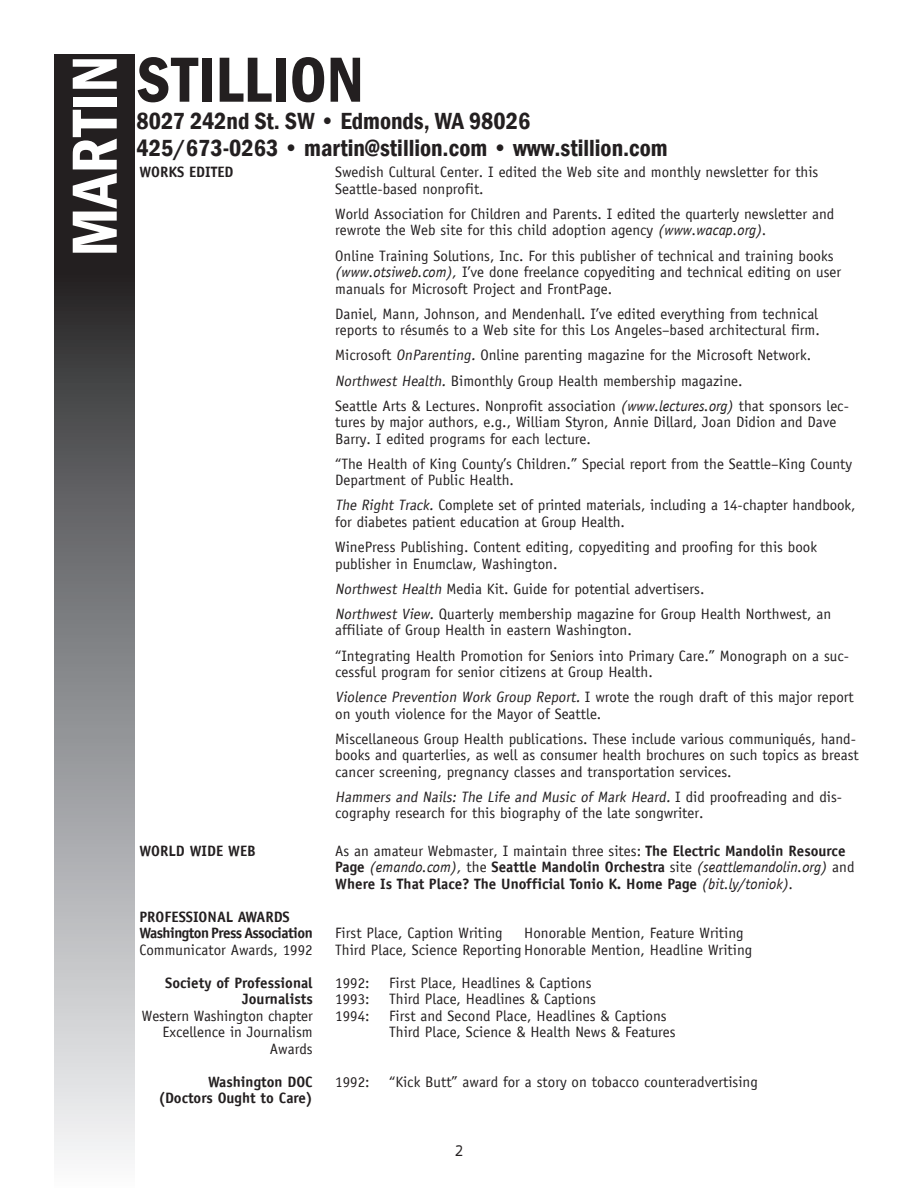
<style>
.page{position:relative;width:918px;height:1188px;background:#fff}
.page>*{position:absolute;margin:0;border:0;box-sizing:border-box;transform-origin:0 0}
.t1{font:600 condensed 66px "Franklin Gothic";color:#231f20}
.t2{font:600 condensed 66px "Franklin Gothic";color:#fff}
.t3{font:600 condensed 24px "Franklin Gothic";color:#231f20}
.t4{font:15px/16.5px "Officina Sans";color:#231f20}
.t5{font:700 15px/16.5px "Officina Sans";color:#231f20;text-align:right}
.t6{font:700 15px "Officina Sans";letter-spacing:-.035em;color:#231f20}
.Text{font:15px "Ligurino";color:#231f20}
.s1{font-style:italic}
.s2{font-weight:400}
.s3{font-weight:400;font-style:italic}
</style>
<div class="page">
<div style="left:54px;top:54px;width:81px;height:222px;background:#231f20"></div>
<div style="left:54px;top:272px;width:81px;height:916px;background:linear-gradient(to bottom,#2b2b2d,#fafcfe)"></div>
<p class="t2" style="left:51px;top:257px;width:203px;rotate:-90deg">MARTIN</p>
<p class="t1" style="left:136px;top:36px;width:229px">STILLION</p>
<p class="t3" style="left:136px;top:105px;width:395px">8027 242nd St. SW • Edmonds, WA 98026</p>
<p class="t3" style="left:136px;top:132px;width:533px">425/673-0263 • martin@stillion.com • www.stillion.com</p>
<p class="t4" style="left:335px;top:164px;width:485px">Swedish Cultural Center. I edited the Web site and monthly newsletter for this<br>Seattle-based nonprofit.</p>
<p class="t4" style="left:335px;top:206px;width:501px">World Association for Children and Parents. I edited the quarterly newsletter and rewrote the Web site for this child adoption agency <span class="s1">(www.wacap.org).</span></p>
<p class="t4" style="left:335px;top:247px;width:507px">Online Training Solutions, Inc. For this publisher of technical and training books <span class="s1">(www.otsiweb.com),</span> I’ve done freelance copyediting and technical editing on user manuals for Microsoft Project and FrontPage.</p>
<p class="t4" style="left:335px;top:305px;width:486px">Daniel, Mann, Johnson, and Mendenhall. I’ve edited everything from technical reports to résumés to a Web site for this Los Angeles–based architectural firm.</p>
<p class="t4" style="left:335px;top:347px;width:477px">Microsoft <span class="s1">OnParenting.</span> Online parenting magazine for the Microsoft Network.</p>
<p class="t4" style="left:335px;top:372px;width:409px"><span class="s1">Northwest Health.</span> Bimonthly Group Health membership magazine.</p>
<p class="t4" style="left:335px;top:397px;width:515px">Seattle Arts &amp; Lectures. Nonprofit association <span class="s1">(www.lectures.org)</span> that sponsors lec&shy;tures by major authors, e.g., William Styron, Annie Dillard, Joan Didion and Dave<br>Barry. I edited programs for each lecture.</p>
<p class="t4" style="left:335px;top:456px;width:518px">“The Health of King County’s Children.” Special report from the Seattle–King County<br>Department of Public Health.</p>
<p class="t4" style="left:335px;top:497px;width:522px"><span class="s1">The Right Track.</span> Complete set of printed materials, including a 14-chapter handbook, for diabetes patient education at Group Health.</p>
<p class="t4" style="left:335px;top:539px;width:483px">WinePress Publishing. Content editing, copyediting and proofing for this book publisher in Enumclaw, Washington.</p>
<p class="t4" style="left:335px;top:580px;width:371px"><span class="s1">Northwest Health</span> Media Kit. Guide for potential advertisers.</p>
<p class="t4" style="left:335px;top:606px;width:497px"><span class="s1">Northwest View.</span> Quarterly membership magazine for Group Health Northwest, an affiliate of Group Health in eastern Washington.</p>
<p class="t4" style="left:335px;top:647px;width:515px">“Integrating Health Promotion for Seniors into Primary Care.” Monograph on a suc&shy;cessful program for senior citizens at Group Health.</p>
<p class="t4" style="left:335px;top:689px;width:520px"><span class="s1">Violence Prevention Work Group Report.</span> I w ro te t h e ro u g h d ra ft o f t h i s m aj o r re p o rt on youth violence for the Mayor of Seattle.</p>
<p class="t4" style="left:335px;top:731px;width:525px">Miscellaneous Group Health publications. These include various communiqués, hand&shy;books and quarterlies, as well as consumer health brochures on such topics as breast cancer screening, pregnancy classes and transportation services.</p>
<p class="t4" style="left:335px;top:789px;width:508px"><span class="s1">Hammers and Nails: The Life and Music of Mark Heard.</span> I d i d p ro o fre a d i n g a n d d i s - cography research for this biography of the late songwriter.</p>
<p class="t5" style="left:140px;top:164px;width:96px">WORKS EDITED</p>
<p class="t5" style="left:140px;top:842px;width:118px">WORLD WIDE WEB</p>
<p class="t5" style="left:140px;top:908px;width:152px">PROFESSIONAL AWARDS</p>
<p class="t6" style="left:140px;top:924px;width:175px">Washington Press Association</p>
<p class="t4" style="left:140px;top:941px;width:175px">Communicator Awards, 1992</p>
<p class="t5" style="left:165px;top:974px;width:149px">Society of Professional<br>Journalists</p>
<p class="t4" style="left:142px;top:1007px;width:172px;text-align:right">Western Washington chapter<br>Excellence in Journalism<br>Awards</p>
<p class="t5" style="left:158px;top:1073px;width:156px">Washington DOC (Doctors Ought to Care)</p>
<p class="t5" style="left:335px;top:842px;width:521px;text-align:left"><span class="s2">As an amateur Webmaster, I maintain three sites:</span> The Electric Mandolin Resource<br>Page <span class="s3">(emando.com),</span> <span class="s2">the</span> Seattle Mandolin Orchestra <span class="s2">site</span> <span class="s3">(seattlemandolin.org)</span> <span class="s2">and<br></span>Where Is That Place? The Unofficial Tonio K. Home Page <span class="s3">(bit.ly/toniok).</span></p>
<p class="t4" style="left:335px;top:925px;width:169px">First Place, Caption Writing</p>
<p class="t4" style="left:524px;top:925px;width:221px">Honorable Mention, Feature Writing</p>
<p class="t4" style="left:335px;top:941px;width:419px">Third Place, Science Reporting Honorable Mention, Headline Writing</p>
<p class="t4" style="left:335px;top:974px;width:36px">1992:</p>
<p class="t4" style="left:389px;top:974px;width:204px">First Place, Headlines &amp; Captions</p>
<p class="t4" style="left:335px;top:991px;width:36px">1993:</p>
<p class="t4" style="left:389px;top:991px;width:208px">Third Place, Headlines &amp; Captions</p>
<p class="t4" style="left:335px;top:1007px;width:36px">1994:</p>
<p class="t4" style="left:389px;top:1007px;width:288px">First and Second Place, Headlines &amp; Captions<br>Third Place, Science &amp; Health News &amp; Features</p>
<p class="t4" style="left:335px;top:1073px;width:36px">1992:</p>
<p class="t4" style="left:389px;top:1073px;width:370px">“Kick Butt” award for a story on tobacco counteradvertising</p>
<p class="Text" style="left:455px;top:1143px;width:9px">2</p>
</div>
